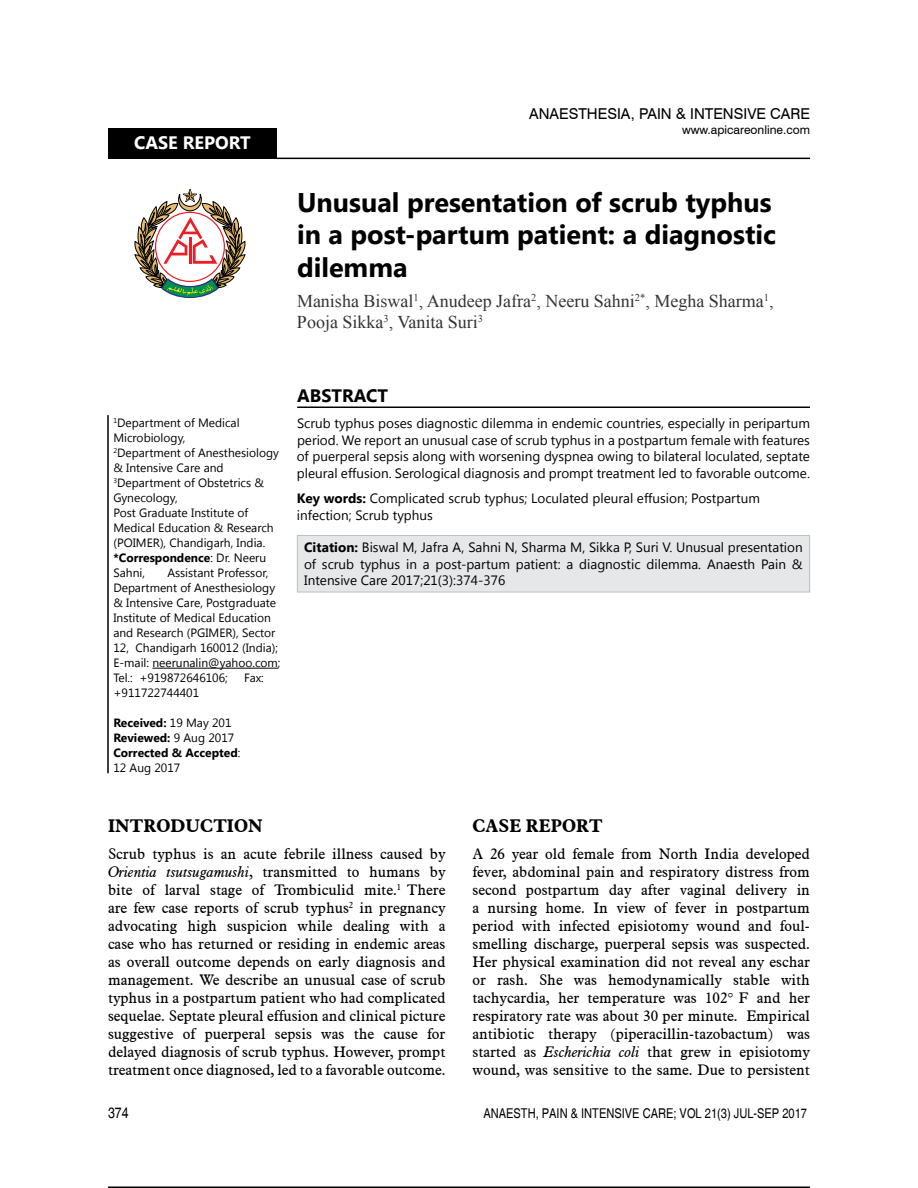
<style>
.page{position:relative;width:918px;height:1188px;background:#fff}
.page>*{position:absolute;margin:0;border:0;box-sizing:border-box;transform-origin:0 0}
.t1{font:700 27px/32.4px "Segoe UI";color:#000}
.t2{font:18px/21px "Times New Roman";color:#333}
.t3{font:700 18px "Aldine 721 BT";color:#000}
.t4{font:700 18px "Segoe UI";color:#fff}
.t5{font:700 18px "Segoe UI";color:#000}
.t6{font:15px/18px "Aldine 721 BT";color:#000;text-align:justify}
.t7{font:15px "Swiss 721 BT";color:#000}
.t8{font:condensed 15px "Helvetica";color:#000}
.t9{font:13.5px/16.5px "Segoe UI";color:#000;text-align:justify}
.t10{font:condensed 13.5px "Helvetica";color:#000}
.t11{font:12px/15px "Segoe UI";color:#000}
.t12{font:700 12px/15px "Segoe UI";color:#000}
.t13{font:12px "Swiss 721 BT";color:#000}
.s1{font-weight:700}
.s2{font-weight:400}
.s3{font-style:italic}
</style>
<div class="page">
<hr style="left:108px;top:1186px;width:702px;height:2px;background:#000">
<svg style="left:134px;top:189px;width:112px;height:109px"></svg>
<hr style="left:297px;top:407px;width:513px;height:1px;background:#000">
<hr style="left:152px;top:668px;width:126px;height:1px;background:#000">
<hr style="left:107px;top:415px;width:2px;height:358px;background:#000">
<div style="left:297px;top:536px;width:513px;height:56px;background:#e6e7e8"></div>
<div style="left:297px;top:535px;width:513px;height:57px;border:1px solid #bcbec0"></div>
<div style="left:108px;top:129px;width:169px;height:30px;background:#000"></div>
<hr style="left:277px;top:158px;width:533px;height:1px;background:#000">
<p class="t4" style="left:134px;top:130px;width:118px">CASE REPORT</p>
<p class="t7" style="left:529px;top:104px;width:282px">ANAESTHESIA, PAIN &amp; INTENSIVE CARE</p>
<p class="t13" style="left:682px;top:121px;width:129px">www.apicareonline.com</p>
<h1 class="t1" style="left:297px;top:185px;width:481px">Unusual presentation of scrub typhus in a post-partum patient: a diagnostic dilemma</h1>
<p class="t2" style="left:297px;top:290px;width:478px">Manisha Biswal<sup>1</sup>, Anudeep Jafra<sup>2</sup>, Neeru Sahni<sup>2*</sup>, Megha Sharma<sup>1</sup>,<br>Pooja Sikka<sup>3</sup>, Vanita Suri<sup>3</sup></p>
<p class="t11" style="left:113px;top:415px;width:167px"><sup>1</sup>Department of Medical<br>Microbiology,<br><sup>2</sup>Department of Anesthesiology &amp; Intensive Care and<br><sup>3</sup>Department of Obstetrics &amp;<br>Gynecology,<br>Post Graduate Institute of<br>Medical Education &amp; Research (POIMER), Chandigarh, India. <span class="s1">*Correspondence</span>: Dr. Neeru<br>Sahni,</p>
<p class="t11" style="left:113px;top:565px;width:169px;text-indent:54px">Assistant Professor,<br>Department of Anesthesiology &amp; Intensive Care, Postgraduate<br>Institute of Medical Education and Research (PGIMER), Sector<br>12, Chandigarh 160012 (India);<br>E-mail: neerunalin@yahoo.com;<br>Tel.: +919872646106;</p>
<p class="t11" style="left:244px;top:670px;width:21px">Fax:</p>
<p class="t11" style="left:113px;top:685px;width:87px">+911722744401</p>
<p class="t12" style="left:113px;top:715px;width:128px">Received: <span class="s2">19 May 201<br></span>Reviewed: <span class="s2">9 Aug 2017<br></span>Corrected &amp; Accepted<span class="s2">:<br>12 Aug 2017</span></p>
<p class="t5" style="left:297px;top:383px;width:92px">ABSTRACT</p>
<p class="t9" style="left:297px;top:415px;width:515px">Scrub typhus poses diagnostic dilemma in endemic countries, especially in peripartum period. We report an unusual case of scrub typhus in a postpartum female with features of puerperal sepsis along with worsening dyspnea owing to bilateral loculated, septate pleural effusion. Serological diagnosis and prompt treatment led to favorable outcome.</p>
<p class="t9" style="left:297px;top:490px;width:465px"><span class="s1">Key words:</span> Complicated scrub typhus; Loculated pleural effusion; Postpartum infection; Scrub typhus</p>
<p class="t9" style="left:304px;top:539px;width:500px"><span class="s1">Citation:</span> Biswal M, Jafra A, Sahni N, Sharma M, Sikka P, Suri V. Unusual presentation of scrub typhus in a post-partum patient: a diagnostic dilemma. Anaesth Pain &amp; Intensive Care 2017;21(3):374-376</p>
<p class="t3" style="left:108px;top:815px;width:156px">INTRODUCTION</p>
<p class="t6" style="left:108px;top:845px;width:339px">Scrub typhus is an acute febrile illness caused by <span class="s3">Orientia tsutsugamushi</span>, transmitted to humans by bite of larval stage of Trombiculid mite.<sup>1</sup> There are few case reports of scrub typhus<sup>2</sup> in pregnancy advocating high suspicion while dealing with a case who has returned or residing in endemic areas as overall outcome depends on early diagnosis and management. We describe an unusual case of scrub typhus in a postpartum patient who had complicated sequelae. Septate pleural effusion and clinical picture suggestive of puerperal sepsis was the cause for delayed diagnosis of scrub typhus. However, prompt treatment once diagnosed, led to a favorable outcome.</p>
<p class="t3" style="left:472px;top:815px;width:132px">CASE REPORT</p>
<p class="t6" style="left:472px;top:845px;width:339px">A 26 year old female from North India developed fever, abdominal pain and respiratory distress from second postpartum day after vaginal delivery in a nursing home. In view of fever in postpartum period with infected episiotomy wound and foul&shy;smelling discharge, puerperal sepsis was suspected.<br>Her physical examination did not reveal any eschar or rash. She was hemodynamically stable with tachycardia, her temperature was 102 F and her respiratory rate was about 30 per minute. Empirical antibiotic therapy (piperacillin-tazobactum) was started as <span class="s3">Escherichia coli</span> that grew in episiotomy wound, was sensitive to the same. Due to persistent</p>
<p class="t8" style="left:108px;top:1104px;width:22px">374</p>
<p class="t10" style="left:483px;top:1105px;width:325px">ANAESTH, PAIN &amp; INTENSIVE CARE; VOL 21(3) JUL-SEP 2017</p>
</div>
